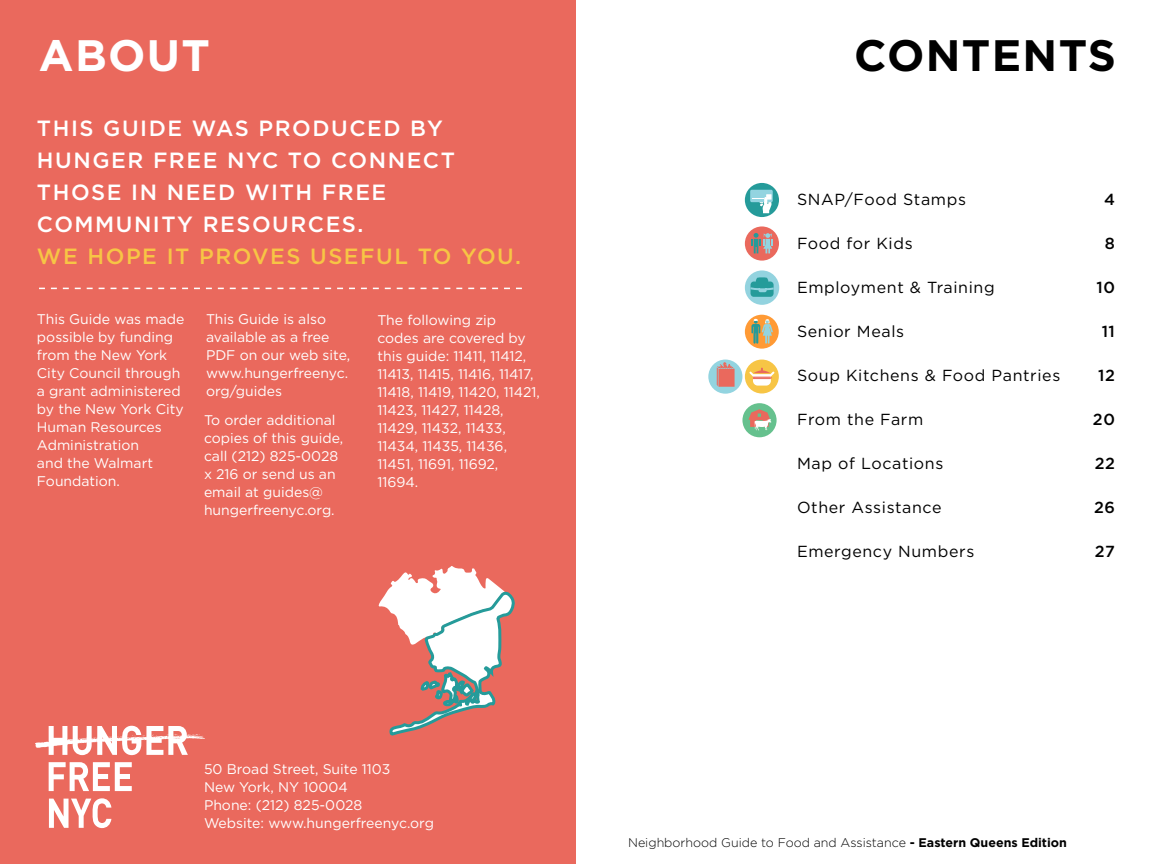
<style>
.page{position:relative;width:1152px;height:864px;background:#fff}
.page>*{position:absolute;margin:0;border:0;box-sizing:border-box;transform-origin:0 0}
.t1{font:700 44px "Gotham";letter-spacing:.03em;color:#000}
.t2{font:700 44px "Gotham";letter-spacing:.03em;color:#fff}
.t3{font:500 22px/32px "Gotham";letter-spacing:.07em;color:#fff}
.t4{font:500 22px "Gotham";letter-spacing:.07em;color:#f7c545}
.t5{font:16px "Gotham";letter-spacing:.04em;color:#000}
.t6{font:500 16px "Gotham";letter-spacing:.04em;color:#000}
.t7{font:14px/18px "Gotham";color:#fff}
.t8{font:300 12.4px "Gotham";color:#000}
.s1{font-weight:700}
</style>
<div class="page">
<div style="left:745px;top:226px;width:34px;height:35px;background:#ea695d;border-radius:50%"></div>
<svg style="left:752px;top:233px;width:20px;height:20px"></svg>
<div style="left:745px;top:183px;width:34px;height:34px;background:#259b9a;border-radius:50%"></div>
<div style="left:750px;top:190px;width:23px;height:12px;background:#93d4e0;border-radius:2px"></div>
<svg style="left:752px;top:195px;width:20px;height:18px"></svg>
<div style="left:745px;top:360px;width:34px;height:34px;background:#f7c545;border-radius:50%"></div>
<div style="left:745px;top:315px;width:34px;height:34px;background:#ff9a35;border-radius:50%"></div>
<svg style="left:751px;top:319px;width:22px;height:25px"></svg>
<div style="left:742px;top:403px;width:35px;height:34px;background:#66c18e;border-radius:50%"></div>
<svg style="left:748px;top:409px;width:23px;height:22px"></svg>
<div style="left:708px;top:360px;width:34px;height:34px;background:#93d4e0;border-radius:50%"></div>
<svg style="left:717px;top:362px;width:18px;height:25px"></svg>
<svg style="left:749px;top:368px;width:25px;height:18px"></svg>
<div style="left:0;top:0;width:576px;height:864px;background:#ea695d"></div>
<svg style="left:49px;top:762px;width:83px;height:29px"></svg>
<svg style="left:35px;top:726px;width:170px;height:29px"></svg>
<svg style="left:49px;top:798px;width:62px;height:30px"></svg>
<svg style="left:39px;top:288px;width:483px;height:1px"></svg>
<div style="left:745px;top:270px;width:34px;height:35px;background:#93d3df;border-radius:50%"></div>
<div style="left:751px;top:282px;width:23px;height:15px;background:#259b9a;border-radius:3px"></div>
<div style="left:756px;top:277px;width:12px;height:9px;border:6px solid #259b9a"></div>
<svg style="left:750px;top:286px;width:24px;height:7px"></svg>
<svg style="left:379px;top:566px;width:136px;height:170px"></svg>
<h1 class="t2" style="left:39px;top:26px;width:172px">ABOUT</h1>
<h1 class="t1" style="left:854px;top:26px;width:263px">CONTENTS</h1>
<h2 class="t3" style="left:37px;top:112px;width:420px">THIS GUIDE WAS PRODUCED BY<br>HUNGER FREE NYC TO CONNECT<br>THOSE IN NEED WITH FREE<br>COMMUNITY RESOURCES.</h2>
<h2 class="t4" style="left:37px;top:242px;width:486px">WE HOPE IT PROVES USEFUL TO YOU.</h2>
<p class="t7" style="left:37px;top:310px;width:149px">This Guide was made possible by funding from the New York<br>City Council through a grant administered by the New York City<br>Human Resources<br>Administration<br>and the Walmart<br>Foundation.</p>
<p class="t7" style="left:206px;top:310px;width:146px">This Guide is also available as a free<br>PDF on our web site, www.hungerfreenyc. org/guides</p>
<p class="t7" style="left:204px;top:411px;width:141px">To order additional copies of this guide, call (212) 825-0028 x 216 or send us an email at guides@ hungerfreenyc.org.</p>
<p class="t7" style="left:377px;top:311px;width:164px">The following zip codes are covered by this guide: 11411, 11412,<br>11413, 11415, 11416, 11417,<br>11418, 11419, 11420, 11421,<br>11423, 11427, 11428,<br>11429, 11432, 11433,<br>11434, 11435, 11436,<br>11451, 11691, 11692,<br>11694.</p>
<p class="t7" style="left:204px;top:760px;width:231px">50 Broad Street, Suite 1103<br>New York, NY 10004<br>Phone: (212) 825-0028<br>Website: www.hungerfreenyc.org</p>
<p class="t5" style="left:797px;top:190px;width:171px">SNAP/Food Stamps</p>
<p class="t5" style="left:797px;top:234px;width:117px">Food for Kids</p>
<p class="t5" style="left:797px;top:278px;width:199px">Employment &amp; Training</p>
<p class="t5" style="left:797px;top:322px;width:109px">Senior Meals</p>
<p class="t5" style="left:797px;top:366px;width:265px">Soup Kitchens &amp; Food Pantries</p>
<p class="t5" style="left:797px;top:410px;width:128px">From the Farm</p>
<p class="t5" style="left:797px;top:454px;width:148px">Map of Locations</p>
<p class="t5" style="left:797px;top:498px;width:146px">Other Assistance</p>
<p class="t5" style="left:797px;top:542px;width:179px">Emergency Numbers</p>
<p class="t6" style="left:1104px;top:189px;width:12px">4</p>
<p class="t6" style="left:1105px;top:233px;width:12px">8</p>
<p class="t6" style="left:1096px;top:277px;width:20px">10</p>
<p class="t6" style="left:1102px;top:321px;width:15px">11</p>
<p class="t6" style="left:1098px;top:365px;width:18px">12</p>
<p class="t6" style="left:1093px;top:409px;width:24px">20</p>
<p class="t6" style="left:1095px;top:453px;width:22px">22</p>
<p class="t6" style="left:1094px;top:497px;width:22px">26</p>
<p class="t6" style="left:1095px;top:541px;width:22px">27</p>
<p class="t8" style="left:628px;top:834px;width:440px">Neighborhood Guide to Food and Assistance <span class="s1">- Eastern Queens Edition</span></p>
</div>
